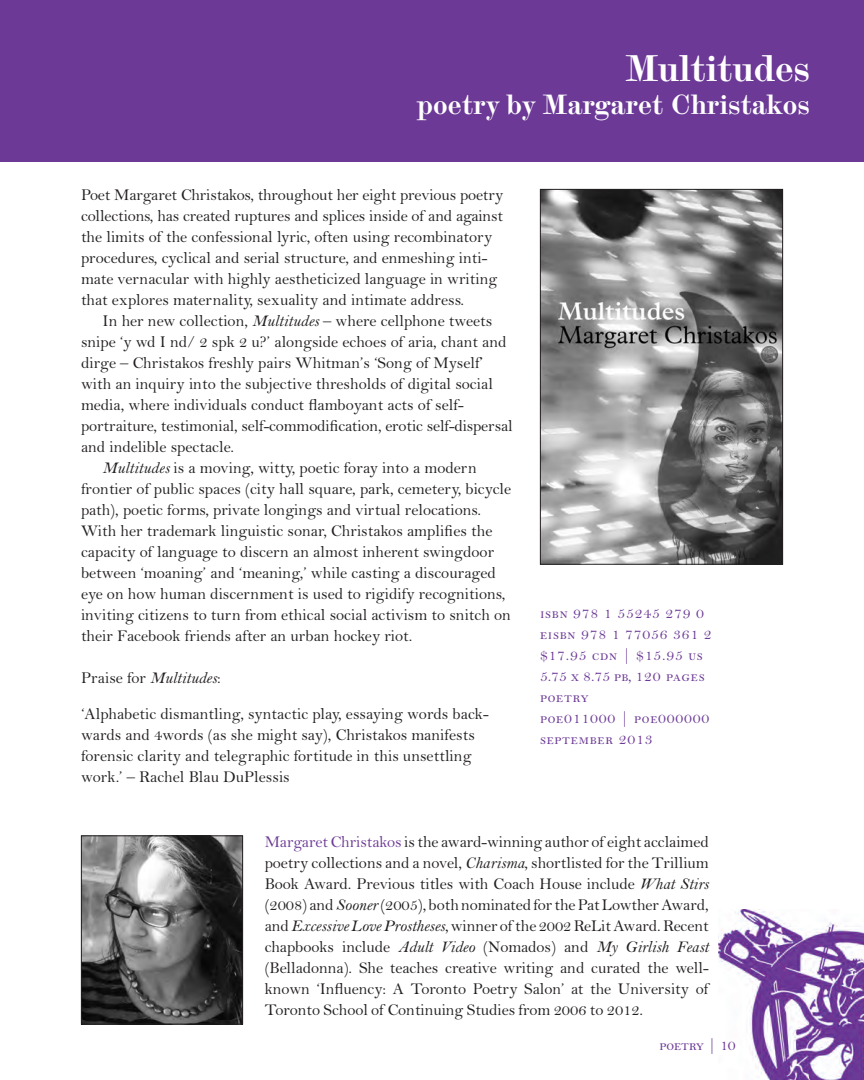
<style>
.page{position:relative;width:864px;height:1080px;background:#fff}
.page>*{position:absolute;margin:0;border:0;box-sizing:border-box;transform-origin:0 0}
.t1{font:700 36px "Scotch Modern";color:#fff}
.t2{font:700 27px "Scotch Modern";color:#fff}
.t3{font:16.5px/21px "Bell";color:#231f20}
.t4{font:15.75px/21px "Bell MT Regular SC";letter-spacing:.05em;color:#6c3a96}
.t5{font:15.75px "Bell MT Regular SC";color:#6c3a96}
.s1{font-style:italic}
.s2{color:#6c3a96}
</style>
<div class="page">
<div style="left:0;top:0;width:864px;height:162px;background:#6c3a96"></div>
<img style="left:718px;top:909px;width:146px;height:171px">
<img style="left:542px;top:191px;width:239px;height:372px">
<div style="left:540px;top:189px;width:243px;height:376px;border:1px solid #231f20"></div>
<img style="left:83px;top:837px;width:158px;height:185px">
<div style="left:81px;top:835px;width:162px;height:189px;border:1px solid #231f20"></div>
<h1 class="t1" style="left:625px;top:55px;width:186px">Multitudes</h1>
<h2 class="t2" style="left:417px;top:95px;width:395px">poetry by Margaret Christakos</h2>
<p class="t3" style="left:81px;top:186px;width:424px">Poet Margaret Christakos, throughout her eight previous poetry collections, has created ruptures and splices inside of and against the limits of the confessional lyric, often using recombinatory procedures, cyclical and serial structure, and enmeshing inti&shy;mate vernacular with highly aestheticized language in writing that explores maternality, sexuality and intimate address.</p>
<p class="t3" style="left:103px;top:312px;width:391px">In her new collection, <span class="s1">Multitudes</span> – where cellphone tweets</p>
<p class="t3" style="left:81px;top:333px;width:427px">snipe ‘y wd I nd/ 2 spk 2 u?’ alongside echoes of aria, chant and</p>
<p class="t3" style="left:81px;top:354px;width:404px">dirge – Christakos freshly pairs Whitman’s ‘Song of Myself’</p>
<p class="t3" style="left:81px;top:375px;width:413px">with an inquiry into the subjective thresholds of digital social</p>
<p class="t3" style="left:81px;top:396px;width:384px">media, where individuals conduct flamboyant acts of self-</p>
<p class="t3" style="left:81px;top:417px;width:433px">portraiture, testimonial, self-commodification, erotic self-dispersal</p>
<p class="t3" style="left:81px;top:438px;width:155px">and indelible spectacle.</p>
<p class="t3" style="left:103px;top:459px;width:376px"><span class="s1">Multitudes</span> is a moving, witty, poetic foray into a modern</p>
<p class="t3" style="left:81px;top:480px;width:432px">frontier of public spaces (city hall square, park, cemetery, bicycle</p>
<p class="t3" style="left:81px;top:501px;width:402px">path), poetic forms, private longings and virtual relocations.</p>
<p class="t3" style="left:81px;top:522px;width:413px">With her trademark linguistic sonar, Christakos amplifies the</p>
<p class="t3" style="left:81px;top:543px;width:415px">capacity of language to discern an almost inherent swingdoor</p>
<p class="t3" style="left:81px;top:564px;width:416px">between ‘moaning’ and ‘meaning,’ while casting a discouraged</p>
<p class="t3" style="left:81px;top:585px;width:426px">eye on how human discernment is used to rigidify recognitions,</p>
<p class="t3" style="left:81px;top:606px;width:432px">inviting citizens to turn from ethical social activism to snitch on</p>
<p class="t3" style="left:81px;top:627px;width:333px">their Facebook friends after an urban hockey riot.</p>
<p class="t3" style="left:81px;top:662px;width:409px;line-height:36px">Praise for <span class="s1">Multitudes</span>:<br>‘Alphabetic dismantling, syntactic play, essaying words back-</p>
<p class="t3" style="left:81px;top:726px;width:395px">wards and 4words (as she might say), Christakos manifests forensic clarity and telegraphic fortitude in this unsettling work.’ – Rachel Blau DuPlessis</p>
<p class="t4" style="left:540px;top:604px;width:173px">isbn 978 1 55245 279 0 eisbn 978 1 77056 361 2 $17.95 cdn | $15.95 us<br>5.75 x 8.75 pb, 120 pages poetry<br>poe011000 | poe000000 september 2013</p>
<p class="t3" style="left:265px;top:833px;width:446px;text-align:justify"><span class="s2">Margaret Christakos</span> is the award-winning author of eight acclaimed poetry collections and a novel, <span class="s1">Charisma</span>, shortlisted for the Trillium Book Award. Previous titles with Coach House include <span class="s1">What Stirs </span>(2008) and <span class="s1">Sooner</span>(2005), both nominated for the Pat Lowther Award, and <span class="s1">Excessive Love Prostheses</span>, winner of the 2002 ReLit Award. Recent chapbooks include <span class="s1">Adult Video</span> (Nomados) and <span class="s1">My Girlish Feast </span>(Belladonna). She teaches creative writing and curated the well&shy;known ‘Influency: A Toronto Poetry Salon’ at the University of Toronto School of Continuing Studies from 2006 to 2012.</p>
<p class="t5" style="left:659px;top:1040px;width:78px">poetry | 10</p>
</div>
